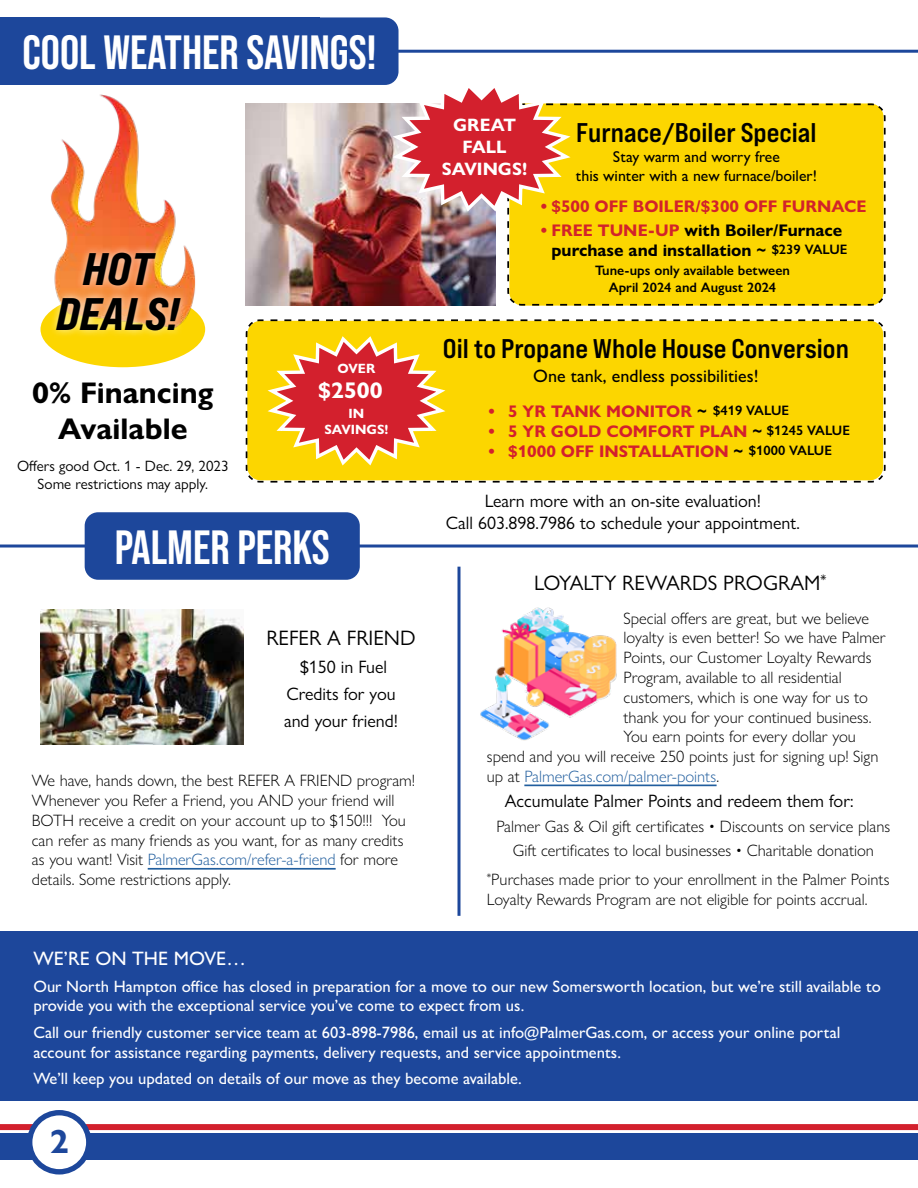
<style>
.page{position:relative;width:918px;height:1188px;background:#fff}
.page>*{position:absolute;margin:0;border:0;box-sizing:border-box;transform-origin:0 0}
.t1{font:700 48px "Bebas Neue Pro";color:#fff}
.t2{font:45.6px/44.5px "Bebas Neue Pro Exp Eb It";color:#000;text-align:center}
.t3{font:700 33.75px "Gill Sans Nova";color:#1d479b}
.t4{font:700 30px/36px "Gill Sans Nova";color:#000;text-align:center}
.t5{font:27px "Bebas Neue Pro Exp Bd";color:#000}
.t6{font:700 22.8px "Gill Sans Nova";color:#fff}
.t7{font:21px "Gill Sans Nova";color:#000}
.t8{font:500 19.5px "Gill Sans Nova";color:#fff}
.t9{font:18px/27px "Gill Sans Nova";color:#000;text-align:center}
.t10{font:500 18px "Gill Sans Nova";color:#000}
.t11{font:700 18px/21.6px "Gill Sans Nova";color:#fff;text-align:center}
.t12{font:700 16.8px "Gill Sans Nova";color:#d3202d}
.t13{font:700 16.8px/20.2px "Gill Sans Nova";color:#000}
.t14{font:700 16.8px "Gill Sans Nova";color:#d2232a}
.t15{font:300 16.5px/19.8px "Gill Sans Nova";color:#000}
.t16{font:500 16.5px/19.8px "Gill Sans Nova";color:#fff}
.t17{font:300 16.5px "Gill Sans Nova";color:#215e9e}
.t18{font:500 15.75px/18.9px "Gill Sans Nova";color:#000;text-align:center}
.t19{font:15px/18px "Gill Sans Nova";color:#000;text-align:center}
.t20{font:600 13.65px/16.5px "Gill Sans Nova";color:#000;text-align:center}
.t21{font:700 13.5px/16.2px "Gill Sans Nova";color:#fff;text-align:center}
.s1{color:#215e9e}
.s2{color:#d2232a}
.s3{color:#000}
</style>
<div class="page">
<div style="left:0;top:17px;width:320px;height:68px;background:#1d479b"></div>
<div style="left:180px;top:17px;width:219px;height:68px;background:#1d479b;border-radius:14px"></div>
<hr style="left:371px;top:50px;width:547px;height:3px;background:#1d479b">
<div style="left:0;top:1133px;width:918px;height:27px;background:#1d479b"></div>
<div style="left:0;top:1124px;width:918px;height:6px;background:#d3202d"></div>
<div style="left:30px;top:1113px;width:59px;height:59px;background:#fff;border-radius:50%"></div>
<div style="left:27px;top:1110px;width:65px;height:65px;border:5px solid #1d479b;border-radius:50%"></div>
<div style="left:85px;top:512px;width:275px;height:68px;background:#1d479b;border-radius:14px"></div>
<hr style="left:0;top:545px;width:918px;height:3px;background:#1d479b">
<div style="left:0;top:932px;width:918px;height:169px;background:#1d479b"></div>
<div style="left:41px;top:291px;width:164px;height:76px;background:#fcd600;border-radius:50%"></div>
<img style="left:40px;top:94px;width:166px;height:247px">
<div style="left:49px;top:245px;width:140px;height:93px;background:#fff;opacity:.75"></div>
<svg style="left:507px;top:103px;width:379px;height:203px;background:#f1cf0c"></svg>
<img style="left:246px;top:103px;width:250px;height:203px">
<div style="left:245px;top:319px;width:641px;height:164px;background:#fcd600"></div>
<svg style="left:263px;top:333px;width:187px;height:135px;background:#e9852f"></svg>
<svg style="left:388px;top:79px;width:473px;height:206px;background:#eab938"></svg>
<img style="left:41px;top:609px;width:202px;height:135px">
<hr style="left:148px;top:868px;width:188px;height:2px;background:#215e9e">
<hr style="left:524px;top:785px;width:193px;height:1px;background:#215e9e">
<img style="left:480px;top:607px;width:137px;height:134px">
<hr style="left:458px;top:567px;width:2px;height:349px;background:#1d479b">
<h1 class="t1" style="left:23px;top:24px;width:356px">COOL WEATHER SAVINGS!</h1>
<h2 class="t2" style="left:56px;top:246px;width:125px">HOT<br>DEALS!</h2>
<h3 class="t4" style="left:32px;top:375px;width:183px">0% Financing<br>Available</h3>
<p class="t19" style="left:17px;top:457px;width:213px">Offers good Oct. 1 - Dec. 29, 2023<br>Some restrictions may apply.</p>
<p class="t21" style="left:338px;top:360px;width:39px">OVER</p>
<h3 class="t6" style="left:318px;top:376px;width:66px">$2500</h3>
<p class="t21" style="left:324px;top:405px;width:66px">IN<br>SAVINGS!</p>
<h1 class="t1" style="left:115px;top:520px;width:216px">PALMER PERKS</h1>
<p class="t7" style="left:266px;top:625px;width:151px">REFER A FRIEND</p>
<p class="t9" style="left:284px;top:653px;width:115px">$150 in Fuel<br>Credits for you and your friend!</p>
<p class="t15" style="left:32px;top:771px;width:385px">We have, hands down, the best REFER A FRIEND program!<br>Whenever you Refer a Friend, you AND your friend will BOTH receive a credit on your account up to $150!!! You can refer as many friends as you want, for as many credits as you want! Visit <span class="s1">PalmerGas.com/refer-a-friend</span> for more details. Some restrictions apply.</p>
<p class="t11" style="left:442px;top:114px;width:87px">GREAT<br>FALL<br>SAVINGS!</p>
<h3 class="t5" style="left:576px;top:116px;width:242px">Furnace/Boiler Special</h3>
<p class="t18" style="left:576px;top:147px;width:242px">Stay warm and worry free<br>this winter with a new furnace/boiler!</p>
<p class="t14" style="left:540px;top:195px;width:328px">• $500 OFF BOILER/$300 OFF FURNACE</p>
<p class="t13" style="left:552px;top:220px;width:292px;text-indent:-11px"><span class="s2">• FREE TUNE-UP</span> with Boiler/Furnace purchase and installation ~</p>
<p class="t20" style="left:595px;top:263px;width:196px">Tune-ups only available between<br>April 2024 and August 2024</p>
<p class="t20" style="left:772px;top:241px;width:77px">$239 VALUE</p>
<h3 class="t5" style="left:443px;top:331px;width:407px">Oil to Propane Whole House Conversion</h3>
<p class="t10" style="left:533px;top:365px;width:227px">One tank, endless possibilities!</p>
<p class="t20" style="left:713px;top:402px;width:77px">$419 VALUE</p>
<p class="t20" style="left:767px;top:422px;width:85px">$1245 VALUE</p>
<p class="t20" style="left:749px;top:442px;width:85px">$1000 VALUE</p>
<p class="t12" style="left:488px;top:401px;width:221px">• 5 YR TANK MONITOR <span class="s3">~</span></p>
<p class="t12" style="left:488px;top:421px;width:276px">• 5 YR GOLD COMFORT PLAN <span class="s3">~</span></p>
<p class="t12" style="left:488px;top:441px;width:257px">• $1000 OFF INSTALLATION <span class="s3">~</span></p>
<p class="t9" style="left:446px;top:490px;width:355px;line-height:21.6px">Learn more with an on-site evaluation!<br>Call 603.898.7986 to schedule your appointment.</p>
<p class="t7" style="left:534px;top:570px;width:294px">LOYALTY REWARDS PROGRAM<sup>*</sup></p>
<p class="t15" style="left:624px;top:608px;width:247px">Special offers are great, but we believe</p>
<p class="t15" style="left:624px;top:628px;width:263px">loyalty is even better! So we have Palmer</p>
<p class="t15" style="left:624px;top:648px;width:249px">Points, our Customer Loyalty Rewards</p>
<p class="t15" style="left:624px;top:667px;width:220px">Program, available to all residential</p>
<p class="t15" style="left:624px;top:687px;width:246px">customers, which is one way for us to</p>
<p class="t15" style="left:624px;top:707px;width:249px">thank you for your continued business.</p>
<p class="t15" style="left:624px;top:727px;width:234px">You earn points for every dollar you</p>
<p class="t15" style="left:487px;top:747px;width:393px">spend and you will receive 250 points just for signing up! Sign</p>
<p class="t17" style="left:487px;top:766px;width:234px"><span class="s3">up at</span> PalmerGas.com/palmer-points<span class="s3">.</span></p>
<p class="t15" style="left:496px;top:814px;width:395px;line-height:24px;text-align:center">Palmer Gas &amp; Oil gift certificates • Discounts on service plans<br>Gift certificates to local businesses • Charitable donation</p>
<p class="t9" style="left:505px;top:787px;width:351px">Accumulate Palmer Points and redeem them for:</p>
<p class="t15" style="left:487px;top:869px;width:404px"><sup>*</sup>Purchases made prior to your enrollment in the Palmer Points<br>Loyalty Rewards Program are not eligible for points accrual.</p>
<p class="t8" style="left:33px;top:947px;width:214px">WE’RE ON THE MOVE…</p>
<p class="t16" style="left:33px;top:976px;width:849px">Our North Hampton office has closed in preparation for a move to our new Somersworth location, but we’re still available to provide you with the exceptional service you’ve come to expect from us.</p>
<p class="t16" style="left:33px;top:1022px;width:809px">Call our friendly customer service team at 603-898-7986, email us at info@PalmerGas.com, or access your online portal account for assistance regarding payments, delivery requests, and service appointments.</p>
<p class="t16" style="left:33px;top:1069px;width:490px">We’ll keep you updated on details of our move as they become available.</p>
<h3 class="t3" style="left:50px;top:1121px;width:21px">2</h3>
</div>
